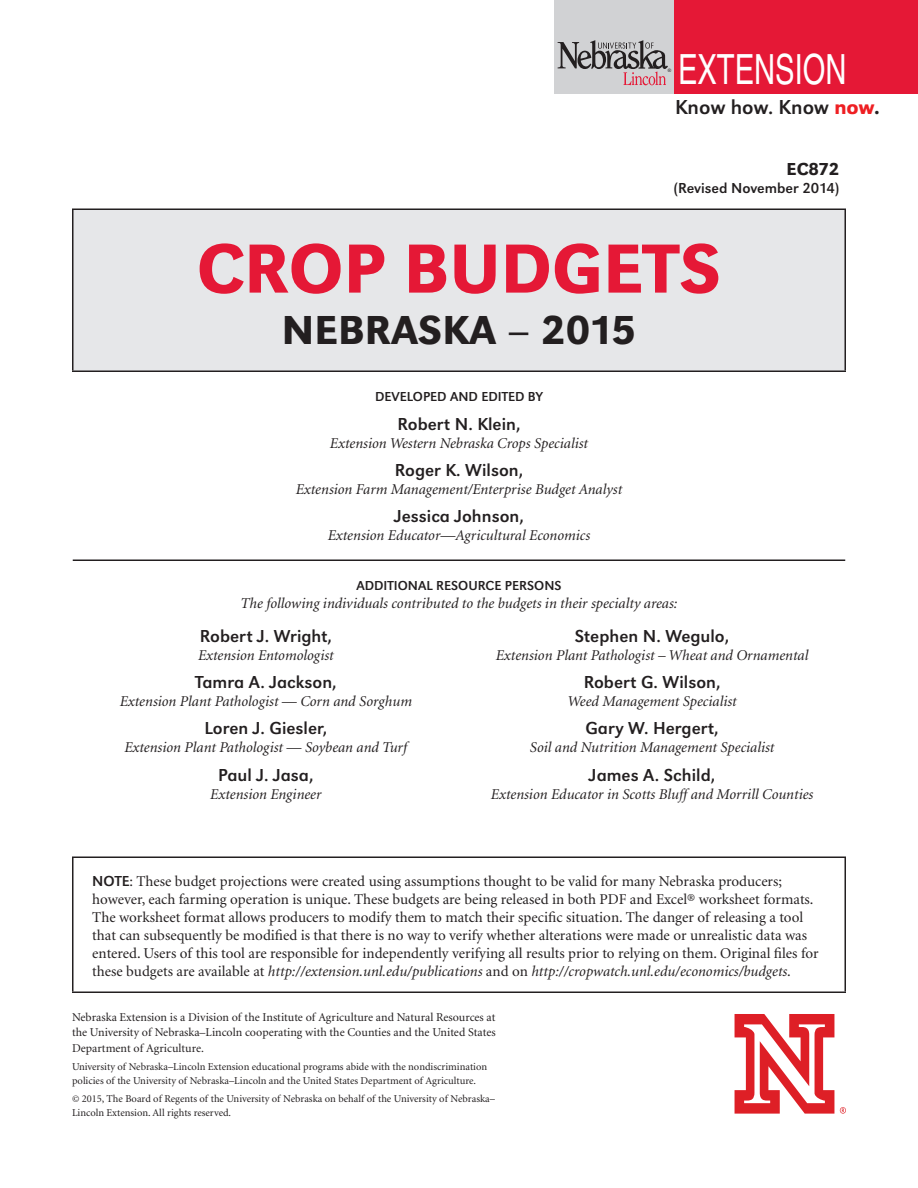
<style>
.page{position:relative;width:918px;height:1188px;background:#fff}
.page>*{position:absolute;margin:0;border:0;box-sizing:border-box;transform-origin:0 0}
.t1{font:500 72px "URW Grotesk T";color:#e51836}
.t2{font:500 42px "URW Grotesk T";color:#231f20}
.t3{font:41.7px "Helvetica";color:#fff;scale:.7 1}
.t4{font:21px "URW Grotesk T";color:#231f20}
.t5{font:18px "URW Grotesk T";color:#231f20}
.t6{font:500 18px "URW Grotesk T";letter-spacing:-.01em;color:#231f20}
.t7{font:15px/18px "Minion";color:#231f20}
.t8{font:italic 15px "Minion";color:#231f20}
.t9{font:15px "URW Grotesk T";color:#231f20}
.t10{font:13.5px "URW Grotesk T";color:#231f20}
.t11{font:12px/15.6px "Minion";color:#231f20;text-align:justify}
.t12{font:10.5px/13.8px "Minion";color:#231f20}
.t13{font:4.65px "Arial";color:#231f20}
.s1{font-weight:500;color:#ee1f23}
.s2{font-weight:500}
.s3{font-family:"URW Grotesk T"}
.s4{font-style:italic}
</style>
<div class="page">
<div style="left:554px;top:0;width:120px;height:94px;background:#d1d2d4"></div>
<div style="left:674px;top:0;width:244px;height:94px;background:#e51836"></div>
<svg style="left:558px;top:40px;width:110px;height:45px"></svg>
<div style="left:73px;top:209px;width:772px;height:162px;background:#e6e7e9"></div>
<hr style="left:73px;top:560px;width:386px;height:1px;background:#231f20">
<hr style="left:459px;top:560px;width:386px;height:1px;background:#231f20">
<hr style="left:72px;top:208px;width:387px;height:2px;background:#231f20">
<hr style="left:72px;top:210px;width:2px;height:160px;background:#231f20">
<hr style="left:459px;top:208px;width:387px;height:2px;background:#231f20">
<hr style="left:844px;top:210px;width:2px;height:160px;background:#231f20">
<hr style="left:72px;top:370px;width:387px;height:2px;background:#231f20">
<hr style="left:459px;top:370px;width:387px;height:2px;background:#231f20">
<hr style="left:72px;top:856px;width:387px;height:2px;background:#231f20">
<hr style="left:72px;top:858px;width:2px;height:134px;background:#231f20">
<hr style="left:459px;top:856px;width:387px;height:2px;background:#231f20">
<hr style="left:844px;top:858px;width:2px;height:134px;background:#231f20">
<hr style="left:72px;top:992px;width:387px;height:1px;background:#231f20">
<hr style="left:459px;top:992px;width:387px;height:1px;background:#231f20">
<svg style="left:734px;top:1014px;width:112px;height:100px"></svg>
<p class="t13" style="left:668px;top:68px;width:5px">®</p>
<h3 class="t3" style="left:678px;top:45px;width:242px">EXTENSION</h3>
<h3 class="t4" style="left:675px;top:95px;width:206px">Know how. Know <span class="s1">now</span><span class="s2">.</span></h3>
<p class="t6" style="left:787px;top:159px;width:54px">EC872</p>
<p class="t9" style="left:674px;top:180px;width:167px">(Revised November 2014)</p>
<h1 class="t1" style="left:197px;top:227px;width:526px">CROP BUDGETS</h1>
<h2 class="t2" style="left:282px;top:306px;width:356px">NEBRASKA – 2015</h2>
<p class="t10" style="left:375px;top:389px;width:169px">DEVELOPED AND EDITED BY</p>
<p class="t5" style="left:397px;top:414px;width:125px">Robert N. Klein,</p>
<p class="t8" style="left:330px;top:436px;width:260px">Extension Western Nebraska Crops Specialist</p>
<p class="t5" style="left:395px;top:460px;width:130px">Roger K. Wilson,</p>
<p class="t8" style="left:296px;top:482px;width:328px">Extension Farm Management/Enterprise Budget Analyst</p>
<p class="t5" style="left:394px;top:506px;width:131px">Jessica Johnson,</p>
<p class="t8" style="left:328px;top:528px;width:264px">Extension Educator—Agricultural Economics</p>
<p class="t10" style="left:356px;top:578px;width:207px">ADDITIONAL RESOURCE PERSONS</p>
<p class="t8" style="left:241px;top:596px;width:438px">The following individuals contributed to the budgets in their specialty areas:</p>
<p class="t5" style="left:200px;top:625px;width:134px">Robert J. Wright,</p>
<p class="t8" style="left:198px;top:647px;width:137px">Extension Entomologist</p>
<p class="t5" style="left:195px;top:672px;width:143px">Tamra A. Jackson,</p>
<p class="t8" style="left:120px;top:694px;width:294px">Extension Plant Pathologist — Corn and Sorghum</p>
<p class="t5" style="left:205px;top:718px;width:124px">Loren J. Giesler,</p>
<p class="t8" style="left:124px;top:740px;width:284px">Extension Plant Pathologist — Soybean and Turf</p>
<p class="t5" style="left:218px;top:764px;width:97px">Paul J. Jasa,</p>
<p class="t8" style="left:210px;top:787px;width:113px">Extension Engineer</p>
<p class="t5" style="left:575px;top:625px;width:156px">Stephen N. Wegulo,</p>
<p class="t8" style="left:496px;top:647px;width:314px">Extension Plant Pathologist – Wheat and Ornamental</p>
<p class="t5" style="left:584px;top:672px;width:138px">Robert G. Wilson,</p>
<p class="t8" style="left:568px;top:694px;width:171px">Weed Management Specialist</p>
<p class="t5" style="left:586px;top:718px;width:135px">Gary W. Hergert,</p>
<p class="t8" style="left:530px;top:740px;width:246px">Soil and Nutrition Management Specialist</p>
<p class="t5" style="left:589px;top:764px;width:128px">James A. Schild,</p>
<p class="t8" style="left:491px;top:787px;width:324px">Extension Educator in Scotts Bluff and Morrill Counties</p>
<p class="t7" style="left:92px;top:872px;width:728px"><span class="s3">NOTE</span>: These budget projections were created using assumptions thought to be valid for many Nebraska producers; however, each farming operation is unique. These budgets are being released in both PDF and Excel® worksheet formats.<br>The worksheet format allows producers to modify them to match their specific situation. The danger of releasing a tool that can subsequently be modified is that there is no way to verify whether alterations were made or unrealistic data was entered. Users of this tool are responsible for independently verifying all results prior to relying on them. Original files for these budgets are available at <span class="s4">http://extension.unl.edu/publications</span> and on <span class="s4">http://cropwatch.unl.edu/economics/budgets</span>.</p>
<p class="t11" style="left:72px;top:1009px;width:425px">Nebraska Extension is a Division of the Institute of Agriculture and Natural Resources at the University of Nebraska–Lincoln cooperating with the Counties and the United States Department of Agriculture.</p>
<p class="t12" style="left:72px;top:1060px;width:417px">University of Nebraska–Lincoln Extension educational programs abide with the nondiscrimination policies of the University of Nebraska–Lincoln and the United States Department of Agriculture.</p>
<p class="t12" style="left:72px;top:1092px;width:425px">© 2015, The Board of Regents of the University of Nebraska on behalf of the University of Nebraska–<br>Lincoln Extension. All rights reserved.</p>
</div>
